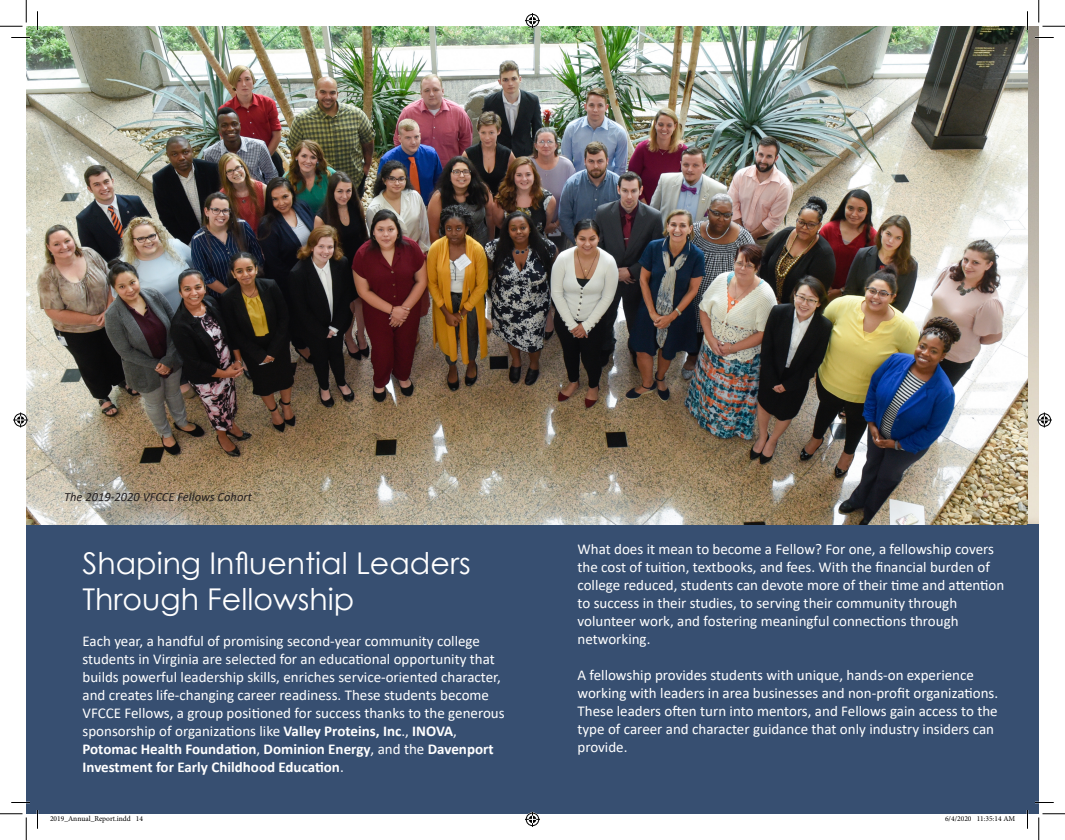
<style>
.page{position:relative;width:1065px;height:840px;background:#fff}
.page>*{position:absolute;margin:0;border:0;box-sizing:border-box;transform-origin:0 0}
.t1{font:30px/36px "Century Gothic";color:#fff}
.t2{font:15px/18px "Calibri";color:#fff}
.t3{font:italic 12.5px "Calibri";color:#231f20}
.t4{font:7.5px "Minion Pro";color:#000}
.s1{font-weight:700}
</style>
<div class="page">
<div style="left:26px;top:519px;width:1002px;height:295px;background:#374f71"></div>
<img style="left:26px;top:26px;width:1002px;height:498px">
<div style="left:1028px;top:524px;width:11px;height:290px;background:#374f71"></div>
<svg style="left:11px;top:37px;width:19px;height:1px"></svg>
<svg style="left:1035px;top:37px;width:19px;height:1px"></svg>
<svg style="left:11px;top:802px;width:19px;height:1px"></svg>
<svg style="left:1035px;top:802px;width:19px;height:1px"></svg>
<svg style="left:37px;top:11px;width:1px;height:19px"></svg>
<svg style="left:37px;top:810px;width:1px;height:19px"></svg>
<svg style="left:1027px;top:11px;width:1px;height:19px"></svg>
<svg style="left:1027px;top:810px;width:1px;height:19px"></svg>
<svg style="left:0;top:0;width:27px;height:27px"></svg>
<svg style="left:0;top:814px;width:27px;height:26px"></svg>
<svg style="left:1039px;top:0;width:26px;height:27px"></svg>
<svg style="left:1039px;top:814px;width:26px;height:26px"></svg>
<svg style="left:525px;top:13px;width:15px;height:15px"></svg>
<svg style="left:525px;top:812px;width:15px;height:15px"></svg>
<svg style="left:13px;top:412px;width:15px;height:16px"></svg>
<svg style="left:1037px;top:412px;width:15px;height:16px"></svg>
<p class="t3" style="left:64px;top:489px;width:189px">The 2019-2020 VFCCE Fellows Cohort</p>
<p class="t1" style="left:82px;top:544px;width:390px">Shaping Influential Leaders<br>Through Fellowship</p>
<p class="t2" style="left:82px;top:631px;width:424px">Each year, a handful of promising second-year community college students in Virginia are selected for an educational opportunity that builds powerful leadership skills, enriches service-oriented character, and creates life-changing career readiness. These students become VFCCE Fellows, a group positioned for success thanks to the generous sponsorship of organizations like <span class="s1">Valley Proteins, Inc</span>., <span class="s1">INOVA</span>, <span class="s1">Potomac Health Foundation</span>, <span class="s1">Dominion Energy</span>, and the <span class="s1">Davenport Investment for Early Childhood Education</span>.</p>
<p class="t2" style="left:578px;top:539px;width:428px">What does it mean to become a Fellow? For one, a fellowship covers the cost of tuition, textbooks, and fees. With the financial burden of college reduced, students can devote more of their time and attention to success in their studies, to serving their community through volunteer work, and fostering meaningful connections through networking.</p>
<p class="t2" style="left:578px;top:665px;width:422px">A fellowship provides students with unique, hands-on experience working with leaders in area businesses and non-profit organizations.<br>These leaders often turn into mentors, and Fellows gain access to the type of career and character guidance that only industry insiders can provide.</p>
<p class="t4" style="left:50px;top:814px;width:95px">2019_Annual_Report.indd 14</p>
<p class="t4" style="left:945px;top:814px;width:72px">6/4/2020 11:35:14 AM</p>
</div>
